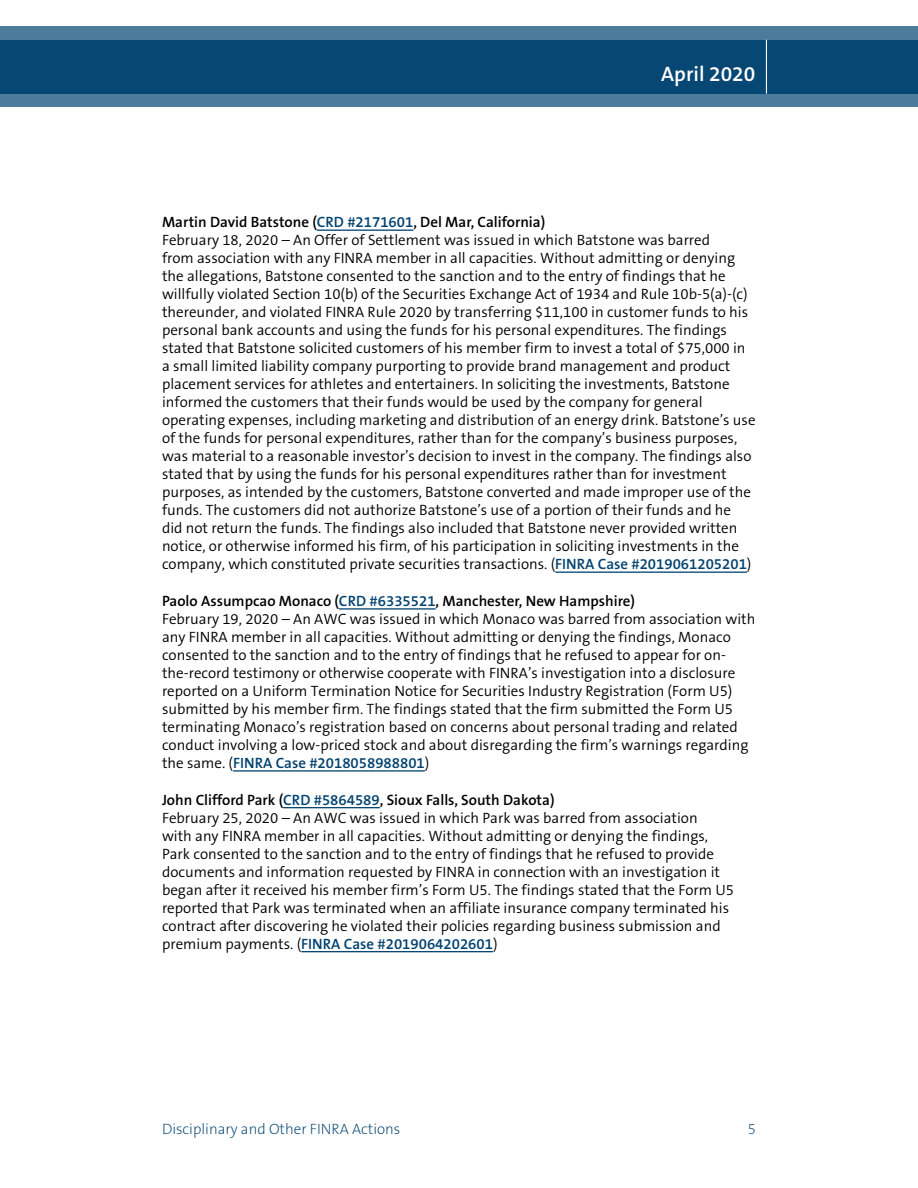
<style>
.page{position:relative;width:918px;height:1188px;background:#fff}
.page>*{position:absolute;margin:0;border:0;box-sizing:border-box;transform-origin:0 0}
.t1{font:600 21px "The Sans B6";color:#fff}
.t2{font:300 15px/18px "The Sans B4";color:#000}
.t3{font:600 15px "The Sans B6";color:#000}
.t4{font:600 15px "The Sans B6";color:#004270}
.t5{font:200 15px "The Sans B2";color:#004270}
.s1{color:#004270}
.s2{font-family:"The Sans B6";font-weight:600;color:#004270}
.s3{font-family:"The Sans B4";font-weight:300;color:#000}
</style>
<div class="page">
<svg style="left:0;top:26px;width:918px;height:81px;fill:#074774"></svg>
<hr style="left:766px;top:40px;width:1px;height:54px;background:#fff">
<hr style="left:317px;top:230px;width:96px;height:1px;background:#004270">
<hr style="left:555px;top:572px;width:192px;height:1px;background:#004270">
<hr style="left:339px;top:608px;width:97px;height:2px;background:#004270">
<hr style="left:233px;top:770px;width:192px;height:2px;background:#004270">
<hr style="left:283px;top:807px;width:97px;height:1px;background:#004270">
<hr style="left:301px;top:951px;width:192px;height:1px;background:#004270">
<h1 class="t1" style="left:661px;top:62px;width:96px">April 2020</h1>
<p class="t3" style="left:162px;top:214px;width:385px">Martin David Batstone (<span class="s1">CRD #2171601</span>, Del Mar, California)</p>
<p class="t2" style="left:162px;top:231px;width:595px">February 18, 2020 – An Offer of Settlement was issued in which Batstone was barred<br>from association with any FINRA member in all capacities. Without admitting or denying the allegations, Batstone consented to the sanction and to the entry of findings that he willfully violated Section 10(b) of the Securities Exchange Act of 1934 and Rule 10b-5(a)-(c) thereunder, and violated FINRA Rule 2020 by transferring $11,100 in customer funds to his personal bank accounts and using the funds for his personal expenditures. The findings stated that Batstone solicited customers of his member firm to invest a total of $75,000 in a small limited liability company purporting to provide brand management and product placement services for athletes and entertainers. In soliciting the investments, Batstone informed the customers that their funds would be used by the company for general operating expenses, including marketing and distribution of an energy drink. Batstone’s use of the funds for personal expenditures, rather than for the company’s business purposes, was material to a reasonable investor’s decision to invest in the company. The findings also stated that by using the funds for his personal expenditures rather than for investment purposes, as intended by the customers, Batstone converted and made improper use of the funds. The customers did not authorize Batstone’s use of a portion of their funds and he<br>did not return the funds. The findings also included that Batstone never provided written notice, or otherwise informed his firm, of his participation in soliciting investments in the company, which constituted private securities transactions. (<span class="s2">FINRA Case #2019061205201</span>)</p>
<p class="t3" style="left:162px;top:593px;width:475px">Paolo Assumpcao Monaco (<span class="s1">CRD #6335521</span>, Manchester, New Hampshire)</p>
<p class="t2" style="left:162px;top:610px;width:595px">February 19, 2020 – An AWC was issued in which Monaco was barred from association with any FINRA member in all capacities. Without admitting or denying the findings, Monaco consented to the sanction and to the entry of findings that he refused to appear for on&shy;the-record testimony or otherwise cooperate with FINRA’s investigation into a disclosure reported on a Uniform Termination Notice for Securities Industry Registration (Form U5) submitted by his member firm. The findings stated that the firm submitted the Form U5 terminating Monaco’s registration based on concerns about personal trading and related conduct involving a low-priced stock and about disregarding the firm’s warnings regarding</p>
<p class="t4" style="left:162px;top:755px;width:269px"><span class="s3">the same. (</span>FINRA Case #2018058988801<span class="s3">)</span></p>
<p class="t3" style="left:162px;top:791px;width:394px">John Clifford Park (<span class="s1">CRD #5864589</span>, Sioux Falls, South Dakota)</p>
<p class="t2" style="left:162px;top:809px;width:574px">February 25, 2020 – An AWC was issued in which Park was barred from association<br>with any FINRA member in all capacities. Without admitting or denying the findings, Park consented to the sanction and to the entry of findings that he refused to provide documents and information requested by FINRA in connection with an investigation it began after it received his member firm’s Form U5. The findings stated that the Form U5 reported that Park was terminated when an affiliate insurance company terminated his contract after discovering he violated their policies regarding business submission and</p>
<p class="t4" style="left:162px;top:935px;width:337px"><span class="s3">premium payments. (</span>FINRA Case #2019064202601<span class="s3">)</span></p>
<p class="t5" style="left:162px;top:1121px;width:240px">Disciplinary and Other FINRA Actions</p>
<p class="t5" style="left:748px;top:1121px;width:10px">5</p>
</div>
